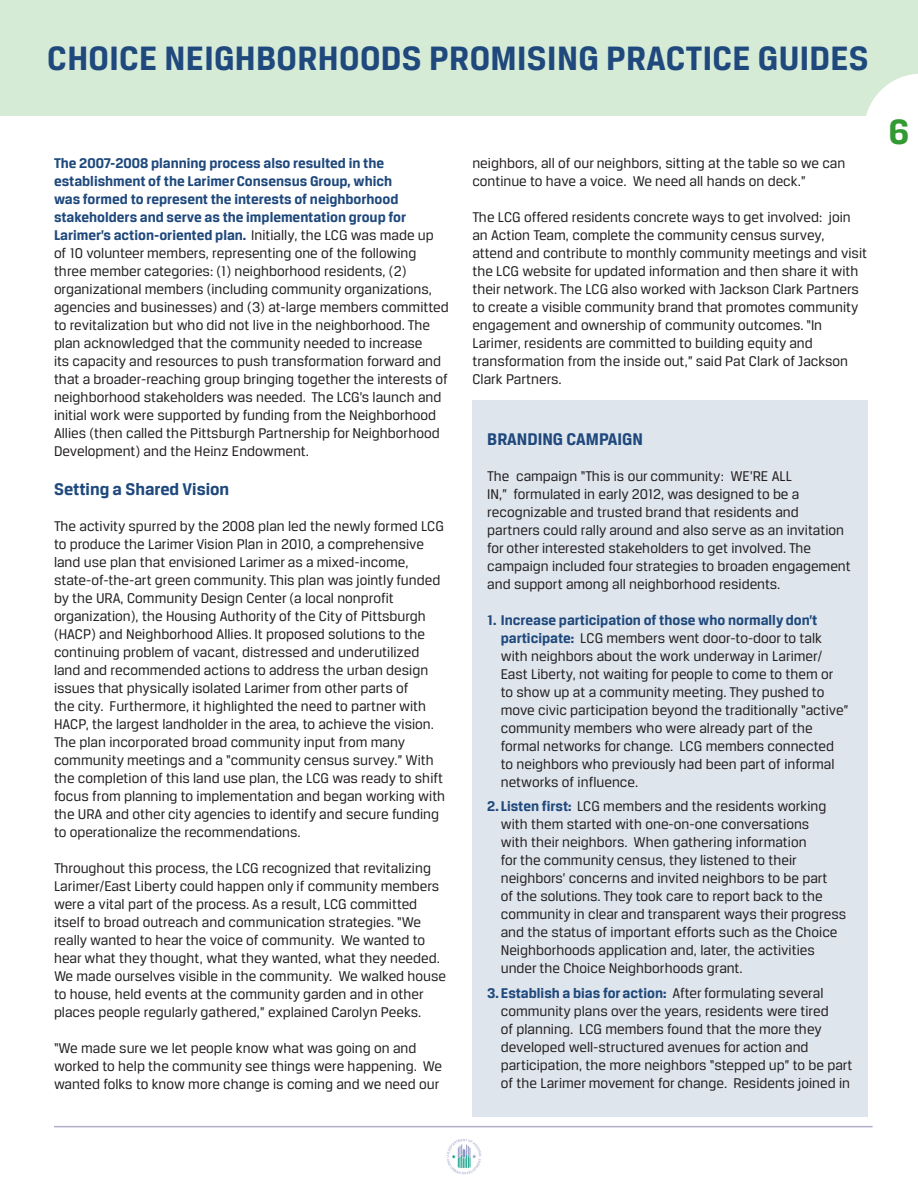
<style>
.page{position:relative;width:918px;height:1188px;background:#fff}
.page>*{position:absolute;margin:0;border:0;box-sizing:border-box;transform-origin:0 0}
.t1{font:700 37.5px "Breuer Text";color:#393}
.t2{font:700 36px "Breuer Text";letter-spacing:.01em;color:#1f497d}
.t3{font:700 18px "Breuer Text";color:#1f497d}
.t4{font:15px/18px "Breuer Text";color:#231f20}
.s1{font-weight:700;color:#1f497d}
</style>
<div class="page">
<div style="left:0;top:0;width:918px;height:116px;background:#d6ebd6"></div>
<hr style="left:54px;top:1126px;width:819px;height:1px;background:#b1aec9">
<svg style="left:866px;top:74px;width:52px;height:42px"></svg>
<img style="left:446px;top:1139px;width:36px;height:36px">
<div style="left:472px;top:401px;width:396px;height:716px;background:#dfe5ec"></div>
<p class="t2" style="left:47px;top:39px;width:823px">CHOICE NEIGHBORHOODS PROMISING PRACTICE GUIDES</p>
<p class="t4" style="left:54px;top:154px;width:396px"><span class="s1">The 2007-2008 planning process also resulted in the establishment of the Larimer Consensus Group, which<br>was formed to represent the interests of neighborhood stakeholders and serve as the implementation group for Larimer’s action-oriented plan.</span> Initially, the LCG was made up of 10 volunteer members, representing one of the following three member categories: (1) neighborhood residents, (2) organizational members (including community organizations, agencies and businesses) and (3) at-large members committed to revitalization but who did not live in the neighborhood. The plan acknowledged that the community needed to increase<br>its capacity and resources to push transformation forward and that a broader-reaching group bringing together the interests of neighborhood stakeholders was needed. The LCG’s launch and initial work were supported by funding from the Neighborhood Allies (then called the Pittsburgh Partnership for Neighborhood Development) and the Heinz Endowment.</p>
<p class="t3" style="left:54px;top:480px;width:177px">Setting a Shared Vision</p>
<p class="t4" style="left:54px;top:517px;width:393px">The activity spurred by the 2008 plan led the newly formed LCG to produce the Larimer Vision Plan in 2010, a comprehensive land use plan that envisioned Larimer as a mixed-income, state-of-the-art green community. This plan was jointly funded by the URA, Community Design Center (a local nonprofit organization), the Housing Authority of the City of Pittsburgh (HACP) and Neighborhood Allies. It proposed solutions to the continuing problem of vacant, distressed and underutilized land and recommended actions to address the urban design issues that physically isolated Larimer from other parts of<br>the city. Furthermore, it highlighted the need to partner with HACP, the largest landholder in the area, to achieve the vision.<br>The plan incorporated broad community input from many community meetings and a “community census survey.” With the completion of this land use plan, the LCG was ready to shift focus from planning to implementation and began working with the URA and other city agencies to identify and secure funding to operationalize the recommendations.</p>
<p class="t4" style="left:54px;top:859px;width:394px">Throughout this process, the LCG recognized that revitalizing Larimer/East Liberty could happen only if community members were a vital part of the process. As a result, LCG committed itself to broad outreach and communication strategies. “We really wanted to hear the voice of community. We wanted to hear what they thought, what they wanted, what they needed.<br>We made ourselves visible in the community. We walked house to house, held events at the community garden and in other places people regularly gathered,” explained Carolyn Peeks.</p>
<p class="t4" style="left:54px;top:1039px;width:390px">“We made sure we let people know what was going on and worked to help the community see things were happening. We wanted folks to know more change is coming and we need our</p>
<p class="t4" style="left:472px;top:154px;width:374px">neighbors, all of our neighbors, sitting at the table so we can continue to have a voice. We need all hands on deck.”</p>
<p class="t4" style="left:472px;top:208px;width:396px">The LCG offered residents concrete ways to get involved: join an Action Team, complete the community census survey, attend and contribute to monthly community meetings and visit the LCG website for updated information and then share it with their network. The LCG also worked with Jackson Clark Partners to create a visible community brand that promotes community engagement and ownership of community outcomes. “In Larimer, residents are committed to building equity and transformation from the inside out,” said Pat Clark of Jackson Clark Partners.</p>
<p class="t3" style="left:487px;top:429px;width:157px">BRANDING CAMPAIGN</p>
<p class="t4" style="left:487px;top:467px;width:365px">The campaign “This is our community: WE’RE ALL<br>IN,” formulated in early 2012, was designed to be a recognizable and trusted brand that residents and partners could rally around and also serve as an invitation for other interested stakeholders to get involved. The campaign included four strategies to broaden engagement and support among all neighborhood residents.</p>
<p class="t4" style="left:501px;top:611px;width:349px;text-indent:-14px"><span class="s1">1. Increase participation of those who normally don’t participate:</span> LCG members went door-to-door to talk with neighbors about the work underway in Larimer/ East Liberty, not waiting for people to come to them or to show up at a community meeting. They pushed to move civic participation beyond the traditionally “active” community members who were already part of the formal networks for change. LCG members connected to neighbors who previously had been part of informal networks of influence.</p>
<p class="t4" style="left:501px;top:797px;width:347px;text-indent:-14px"><span class="s1">2. Listen first:</span> LCG members and the residents working with them started with one-on-one conversations<br>with their neighbors. When gathering information<br>for the community census, they listened to their neighbors’ concerns and invited neighbors to be part<br>of the solutions. They took care to report back to the community in clear and transparent ways their progress and the status of important efforts such as the Choice Neighborhoods application and, later, the activities under the Choice Neighborhoods grant.</p>
<p class="t4" style="left:501px;top:984px;width:353px;text-indent:-14px"><span class="s1">3.Establish a bias for action:</span> After formulating several community plans over the years, residents were tired<br>of planning. LCG members found that the more they developed well-structured avenues for action and participation, the more neighbors “stepped up” to be part of the Larimer movement for change. Residents joined in</p>
<p class="t1" style="left:889px;top:111px;width:22px">6</p>
</div>
